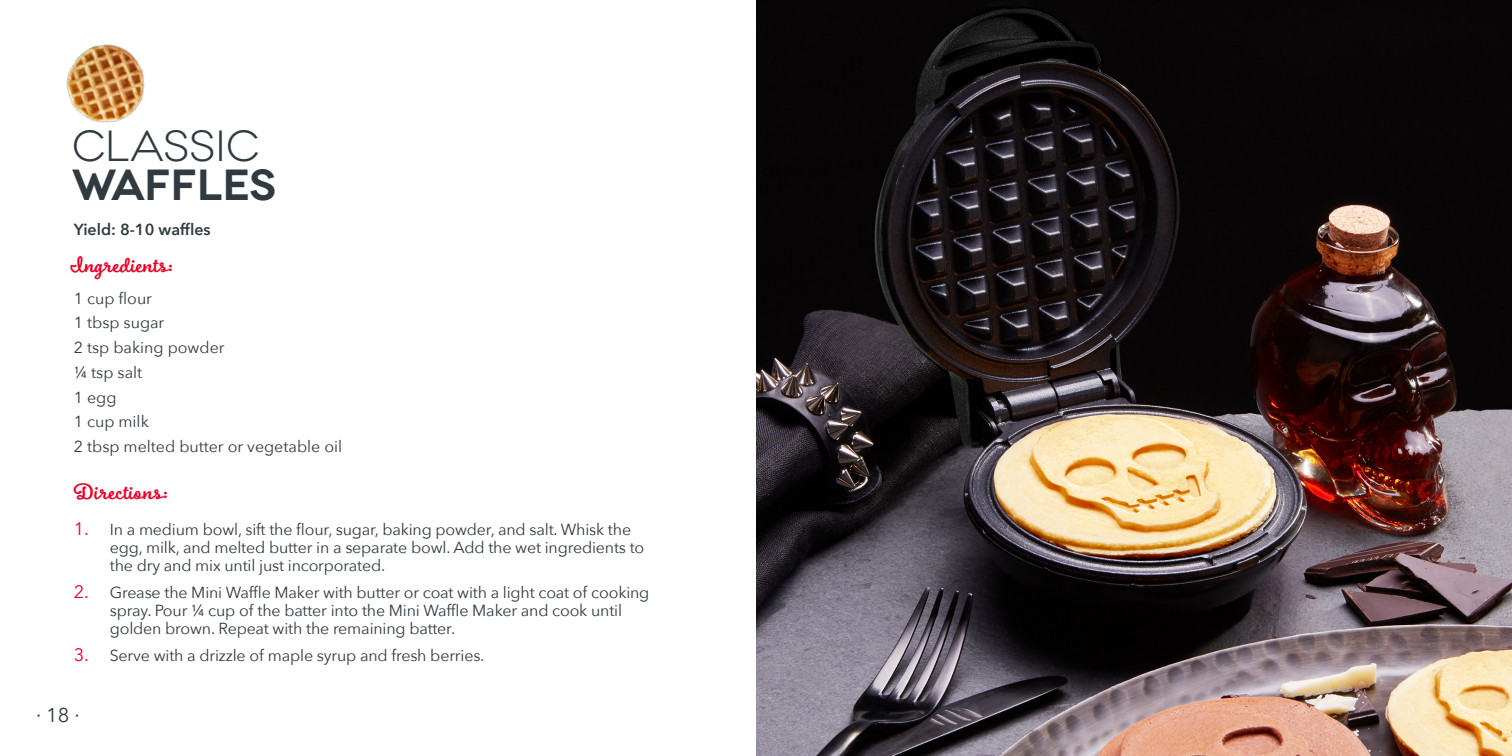
<style>
.page{position:relative;width:1512px;height:756px;background:#fff}
.page>*{position:absolute;margin:0;border:0;box-sizing:border-box;transform-origin:0 0}
.t1{font:43.6px "Novecentowide";color:#303b41}
.t2{font:600 43.6px "Novecentowide";letter-spacing:-.01em;color:#303b41}
.t3{font:700 24px "Boucherie Cursive";letter-spacing:.025em;color:#ef0027}
.t4{font:20px "Avenir Next";color:#303b41}
.t5{font:16px/18px "Avenir Next";letter-spacing:-.01em;color:#303b41}
.t6{font:600 16px "Avenir Next";color:#303b41}
.s1{font-size:18px;color:#ef0027}
</style>
<div class="page">
<img style="left:756px;top:0;width:756px;height:756px">
<img style="left:66px;top:44px;width:79px;height:79px">
<p class="t1" style="left:72px;top:121px;width:189px">CLASSIC</p>
<p class="t2" style="left:72px;top:158px;width:206px">WAFFLES</p>
<p class="t6" style="left:74px;top:216px;width:138px">Yield: 8-10 waffles</p>
<p class="t3" style="left:71px;top:249px;width:104px">Ingredients:</p>
<p class="t5" style="left:74px;top:288px;width:80px">1 cup flour</p>
<p class="t5" style="left:74px;top:313px;width:92px">1 tbsp sugar</p>
<p class="t5" style="left:74px;top:338px;width:152px">2 tsp baking powder</p>
<p class="t5" style="left:74px;top:363px;width:70px">¼ tsp salt</p>
<p class="t5" style="left:74px;top:387px;width:44px">1 egg</p>
<p class="t5" style="left:74px;top:412px;width:77px">1 cup milk</p>
<p class="t5" style="left:74px;top:437px;width:270px">2 tbsp melted butter or vegetable oil</p>
<p class="t3" style="left:74px;top:477px;width:95px">Directions:</p>
<p class="t5" style="left:110px;top:520px;width:536px;text-indent:-36px"><span class="s1">1.</span> In a medium bowl, sift the flour, sugar, baking powder, and salt. Whisk the egg, milk, and melted butter in a separate bowl. Add the wet ingredients to the dry and mix until just incorporated.</p>
<p class="t5" style="left:110px;top:583px;width:541px;text-indent:-36px"><span class="s1">2.</span> Grease the Mini Waffle Maker with butter or coat with a light coat of cooking spray. Pour ¼ cup of the batter into the Mini Waffle Maker and cook until golden brown. Repeat with the remaining batter.</p>
<p class="t5" style="left:74px;top:646px;width:412px"><span class="s1">3.</span> Serve with a drizzle of maple syrup and fresh berries.</p>
<p class="t4" style="left:36px;top:698px;width:45px">∙ 18 ∙</p>
</div>
